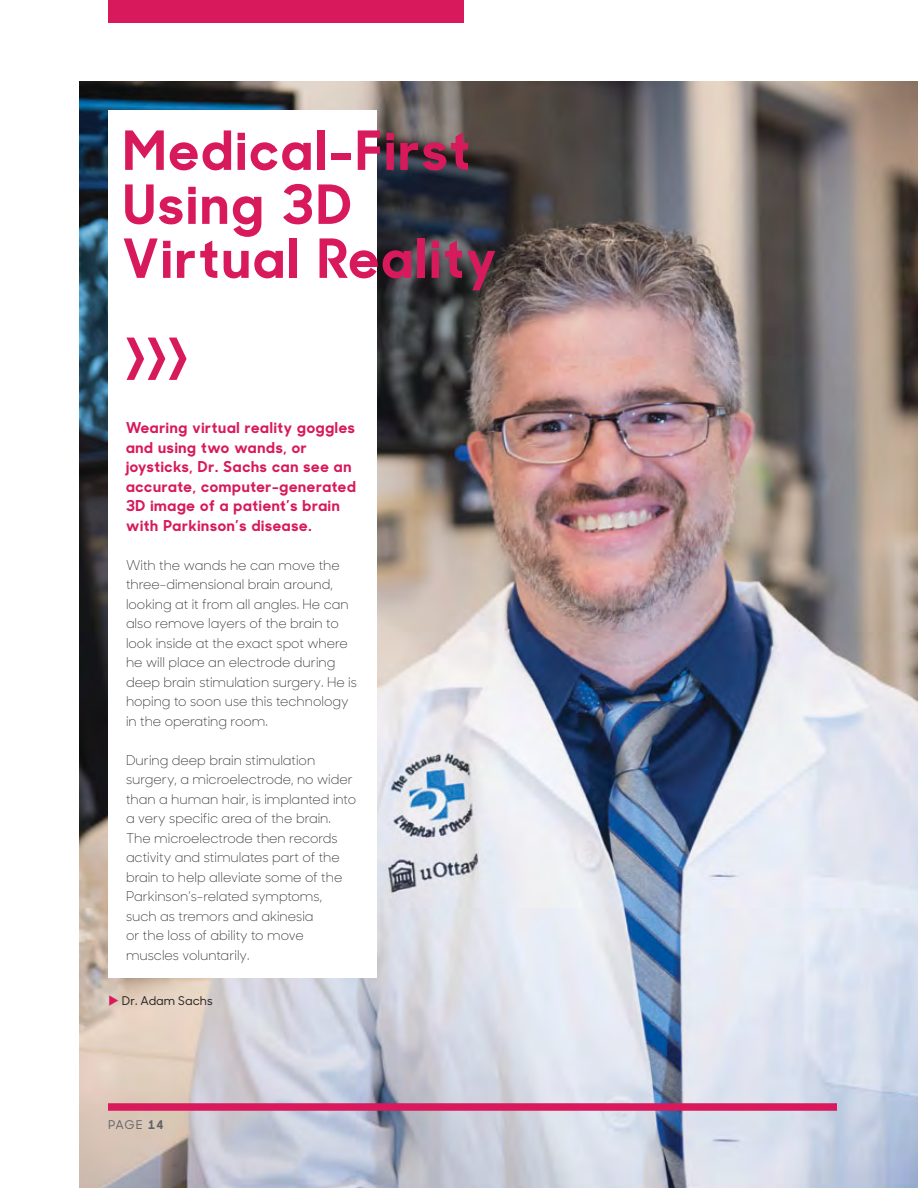
<style>
.page{position:relative;width:918px;height:1188px;background:#fff}
.page>*{position:absolute;margin:0;border:0;box-sizing:border-box;transform-origin:0 0}
.t1{font:700 54px/54px "Sharp Sans No 1";letter-spacing:.05em;color:#d8195c}
.t2{font:700 15px/19.5px "Sharp Sans No 1";letter-spacing:.05em;color:#d8195c}
.t3{font:300 13.5px/19.5px "Sharp Sans No 1";color:#231f20}
.t4{font:500 12px "Sharp Sans No 1";color:#231f20}
.t5{font:500 12px "Sharp Sans No 1";color:#5d6367}
.s1{color:#d8195c}
.s2{font-weight:700}
</style>
<div class="page">
<img style="left:80px;top:81px;width:838px;height:1107px">
<div style="left:108px;top:0;width:356px;height:22px;background:#d8195c"></div>
<div style="left:108px;top:111px;width:268px;height:867px;background:#fff"></div>
<div style="left:108px;top:1103px;width:729px;height:8px;background:#d8195c"></div>
<h1 class="t1" style="left:123px;top:130px;width:375px">Medical-First<br>Using 3D<br>Virtual Reality</h1>
<h1 class="t1" style="left:126px;top:334px;width:62px">〉〉〉</h1>
<p class="t2" style="left:126px;top:420px;width:231px">Wearing virtual reality goggles and using two wands, or joysticks, Dr. Sachs can see an accurate, computer-generated<br>3D image of a patient’s brain with Parkinson’s disease.</p>
<p class="t3" style="left:126px;top:557px;width:232px">With the wands he can move the three-dimensional brain around, looking at it from all angles. He can also remove layers of the brain to look inside at the exact spot where he will place an electrode during deep brain stimulation surgery. He is hoping to soon use this technology in the operating room.</p>
<p class="t3" style="left:126px;top:752px;width:232px">During deep brain stimulation surgery, a microelectrode, no wider than a human hair, is implanted into a very specific area of the brain.<br>The microelectrode then records activity and stimulates part of the brain to help alleviate some of the<br>Parkinson’s-related symptoms, such as tremors and akinesia<br>or the loss of ability to move muscles voluntarily.</p>
<p class="t4" style="left:108px;top:996px;width:106px"><span class="s1">►</span> Dr. Adam Sachs</p>
<p class="t5" style="left:108px;top:1120px;width:57px">PAGE <span class="s2">14</span></p>
</div>
